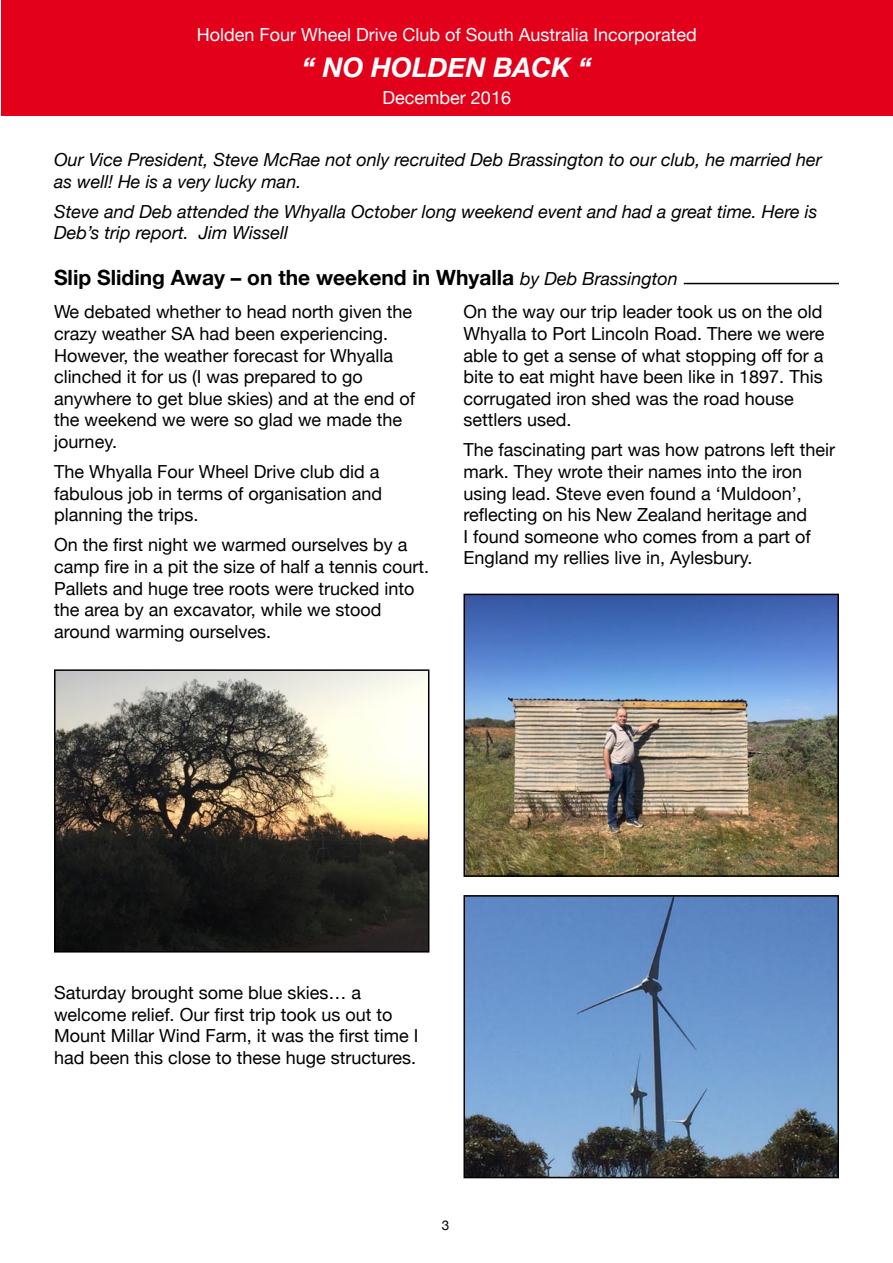
<style>
.page{position:relative;width:893px;height:1263px;background:#fff}
.page>*{position:absolute;margin:0;border:0;box-sizing:border-box;transform-origin:0 0}
.t1{font:italic 700 27px "Helvetica Neue";color:#fff}
.t2{font:700 21px "Helvetica Neue";color:#000}
.t3{font:18px/21.6px "Helvetica Neue";color:#000}
.t4{font:italic 18px/21.6px "Helvetica Neue";color:#000}
.t5{font:18px "Helvetica Neue";color:#fff}
.t6{font:13.5px "Helvetica Neue";color:#000}
.s1{font-weight:400;font-style:italic;font-size:18px}
</style>
<div class="page">
<div style="left:1px;top:0;width:892px;height:116px;background:#e2001a"></div>
<hr style="left:684px;top:283px;width:155px;height:1px;background:#000">
<img style="left:466px;top:898px;width:370px;height:277px">
<div style="left:463px;top:895px;width:376px;height:283px;border:2px solid #000"></div>
<img style="left:466px;top:597px;width:370px;height:277px">
<div style="left:463px;top:594px;width:376px;height:283px;border:2px solid #000"></div>
<img style="left:57px;top:672px;width:369px;height:277px">
<div style="left:54px;top:669px;width:375px;height:283px;border:2px solid #000"></div>
<p class="t5" style="left:197px;top:24px;width:501px">Holden Four Wheel Drive Club of South Australia Incorporated</p>
<h1 class="t1" style="left:302px;top:51px;width:291px">“ NO HOLDEN BACK “</h1>
<p class="t5" style="left:383px;top:87px;width:130px">December 2016</p>
<p class="t4" style="left:54px;top:149px;width:769px">Our Vice President, Steve McRae not only recruited Deb Brassington to our club, he married her as well! He is a very lucky man.</p>
<p class="t4" style="left:54px;top:200px;width:765px">Steve and Deb attended the Whyalla October long weekend event and had a great time. Here is<br>Deb’s trip report. Jim Wissell</p>
<p class="t2" style="left:54px;top:264px;width:625px">Slip Sliding Away – on the weekend in Whyalla <span class="s1">by Deb Brassington</span></p>
<p class="t3" style="left:54px;top:301px;width:363px">We debated whether to head north given the crazy weather SA had been experiencing.<br>However, the weather forecast for Whyalla clinched it for us (I was prepared to go anywhere to get blue skies) and at the end of the weekend we were so glad we made the journey.</p>
<p class="t3" style="left:54px;top:461px;width:330px">The Whyalla Four Wheel Drive club did a fabulous job in terms of organisation and planning the trips.</p>
<p class="t3" style="left:54px;top:534px;width:377px">On the first night we warmed ourselves by a camp fire in a pit the size of half a tennis court.<br>Pallets and huge tree roots were trucked into the area by an excavator, while we stood around warming ourselves.</p>
<p class="t3" style="left:463px;top:301px;width:363px">On the way our trip leader took us on the old Whyalla to Port Lincoln Road. There we were able to get a sense of what stopping off for a bite to eat might have been like in 1897. This corrugated iron shed was the road house settlers used.</p>
<p class="t3" style="left:463px;top:439px;width:373px">The fascinating part was how patrons left their mark. They wrote their names into the iron using lead. Steve even found a ‘Muldoon’, reflecting on his New Zealand heritage and<br>I found someone who comes from a part of England my rellies live in, Aylesbury.</p>
<p class="t3" style="left:54px;top:982px;width:366px">Saturday brought some blue skies… a welcome relief. Our first trip took us out to Mount Millar Wind Farm, it was the first time I had been this close to these huge structures.</p>
<p class="t6" style="left:442px;top:1217px;width:9px">3</p>
</div>
